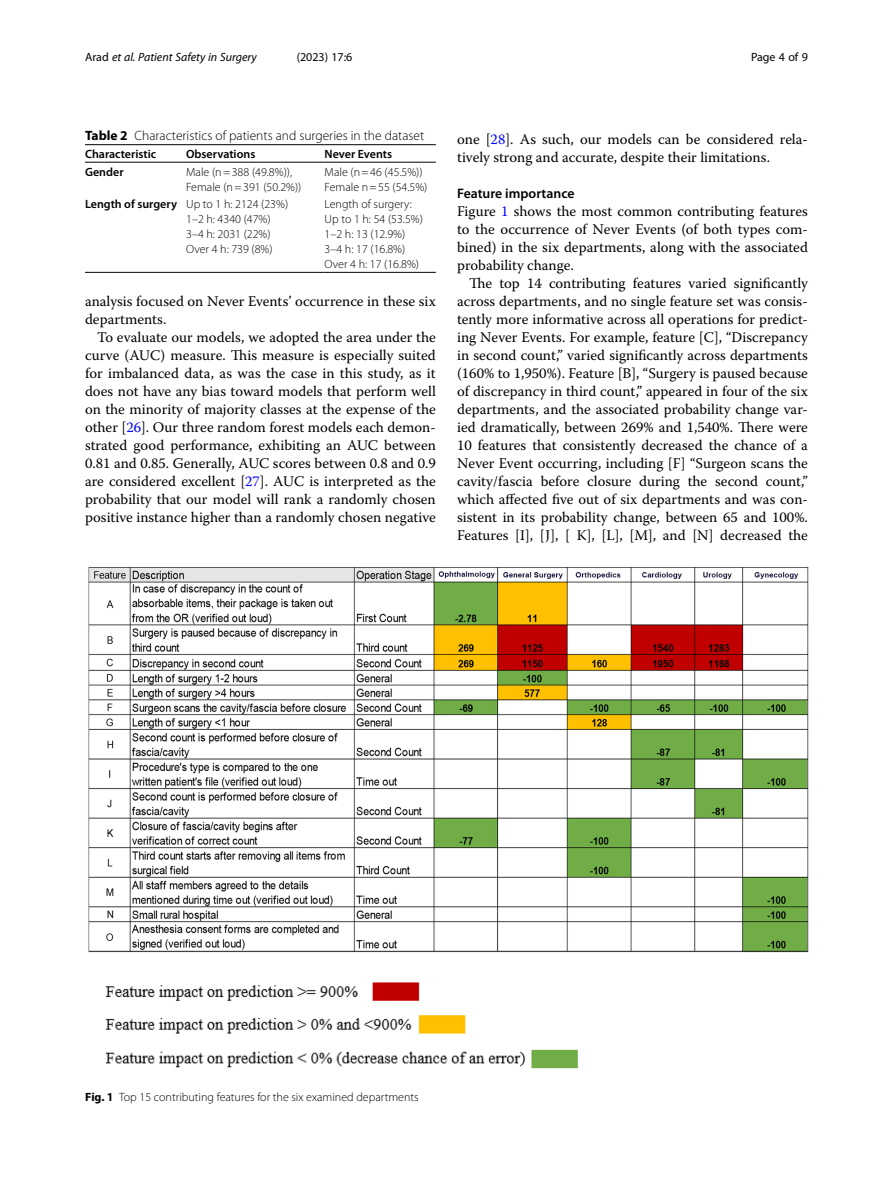
<style>
.page{position:relative;width:893px;height:1191px;background:#fff}
.page>*{position:absolute;margin:0;border:0;box-sizing:border-box;transform-origin:0 0}
.Body_Text_Indent{font:14.7px/18px "Warnock Pro";color:#000;text-align:justify}
.Body_Text{font:14.7px/18px "Warnock Pro";color:#000}
.Head_2{font:600 13.8px "Myriad Pro";color:#000}
.Table_Caption{font:300 13.5px "Myriad Pro";color:#000}
.Table_Body{font:300 12px/15px "Myriad Pro";color:#000}
.Figure_Caption{font:300 12px "Myriad Pro";color:#000}
.Table_Head{font:600 12px "Myriad Pro";color:#000}
.t1{font:italic 12px "Myriad Pro";color:#000}
.Table_Body-2{font:600 12px "Myriad Pro";color:#000}
.t2{font:12px "Myriad Pro";color:#000}
.s1{font-style:normal}
.s2{font-weight:700}
.s3{color:#00f}
</style>
<div class="page">
<hr style="left:85px;top:162px;width:101px;height:1px;background:#000">
<hr style="left:186px;top:144px;width:139px;height:1px;background:#000">
<hr style="left:186px;top:162px;width:139px;height:1px;background:#000">
<hr style="left:325px;top:144px;width:111px;height:1px;background:#000">
<hr style="left:325px;top:162px;width:111px;height:1px;background:#000">
<hr style="left:85px;top:272px;width:101px;height:1px;background:#000">
<hr style="left:186px;top:272px;width:139px;height:1px;background:#000">
<hr style="left:325px;top:272px;width:111px;height:1px;background:#000">
<hr style="left:85px;top:144px;width:101px;height:1px;background:#000">
<img style="left:88px;top:567px;width:720px;height:502px">
<p class="t1" style="left:85px;top:50px;width:173px"><span class="s1">Arad</span> et al. Patient Safety in Surgery</p>
<p class="t2" style="left:297px;top:50px;width:57px">(2023) 17:6</p>
<p class="t2" style="left:751px;top:50px;width:58px">Page 4 of 9</p>
<p class="Table_Caption" style="left:85px;top:128px;width:341px"><span class="s2">Table 2</span> Characteristics of patients and surgeries in the dataset</p>
<p class="Table_Head" style="left:85px;top:146px;width:73px">Characteristic</p>
<p class="Table_Head" style="left:186px;top:146px;width:71px">Observations</p>
<p class="Table_Head" style="left:325px;top:146px;width:69px">Never Events</p>
<p class="Table_Body-2" style="left:85px;top:164px;width:40px">Gender</p>
<p class="Table_Body" style="left:186px;top:164px;width:117px">Male (n=388 (49.8%)),<br>Female (n=391 (50.2%))</p>
<p class="Table_Body" style="left:325px;top:164px;width:100px">Male (n=46 (45.5%))</p>
<p class="Table_Body" style="left:325px;top:179px;width:104px">Female n=55 (54.5%)</p>
<p class="Table_Body-2" style="left:85px;top:196px;width:93px">Length of surgery</p>
<p class="Table_Body" style="left:186px;top:197px;width:104px">Up to 1 h: 2124 (23%)</p>
<p class="Table_Body" style="left:186px;top:212px;width:86px">1–2 h: 4340 (47%)</p>
<p class="Table_Body" style="left:186px;top:227px;width:86px">3–4 h: 2031 (22%)</p>
<p class="Table_Body" style="left:186px;top:242px;width:88px">Over 4 h: 739 (8%)</p>
<p class="Table_Body" style="left:325px;top:197px;width:89px">Length of surgery:</p>
<p class="Table_Body" style="left:325px;top:212px;width:100px">Up to 1 h: 54 (53.5%)</p>
<p class="Table_Body" style="left:325px;top:227px;width:82px">1–2 h: 13 (12.9%)</p>
<p class="Table_Body" style="left:325px;top:242px;width:82px">3–4 h: 17 (16.8%)</p>
<p class="Table_Body" style="left:325px;top:257px;width:96px">Over 4 h: 17 (16.8%)</p>
<p class="Body_Text" style="left:85px;top:292px;width:352px">analysis focused on Never Events’ occurrence in these six departments.</p>
<p class="Body_Text_Indent" style="left:85px;top:328px;width:352px;text-indent:12px">To evaluate our models, we adopted the area under the curve (AUC) measure. This measure is especially suited for imbalanced data, as was the case in this study, as it does not have any bias toward models that perform well on the minority of majority classes at the expense of the other [<span class="s3">26</span>]. Our three random forest models each demon&shy;strated good performance, exhibiting an AUC between 0.81 and 0.85. Generally, AUC scores between 0.8 and 0.9 are considered excellent [<span class="s3">27</span>]. AUC is interpreted as the probability that our model will rank a randomly chosen positive instance higher than a randomly chosen negative</p>
<p class="Body_Text_Indent" style="left:457px;top:130px;width:352px">one [<span class="s3">28</span>]. As such, our models can be considered rela&shy;tively strong and accurate, despite their limitations.</p>
<p class="Head_2" style="left:457px;top:185px;width:119px">Feature importance</p>
<p class="Body_Text" style="left:457px;top:202px;width:352px;text-align:justify">Figure <span class="s3">1</span> shows the most common contributing features to the occurrence of Never Events (of both types com&shy;bined) in the six departments, along with the associated probability change.</p>
<p class="Body_Text_Indent" style="left:457px;top:274px;width:352px;text-indent:12px">The top 14 contributing features varied significantly across departments, and no single feature set was consis&shy;tently more informative across all operations for predict&shy;ing Never Events. For example, feature [C], “Discrepancy in second count,” varied significantly across departments (160% to 1,950%). Feature [B], “Surgery is paused because of discrepancy in third count,” appeared in four of the six departments, and the associated probability change var&shy;ied dramatically, between 269% and 1,540%. There were 10 features that consistently decreased the chance of a Never Event occurring, including [F] “Surgeon scans the cavity/fascia before closure during the second count,” which affected five out of six departments and was con&shy;sistent in its probability change, between 65 and 100%.<br>Features [I], [J], [ K], [L], [M], and [N] decreased the</p>
<p class="Figure_Caption" style="left:85px;top:1090px;width:335px"><span class="s2">Fig. 1</span> Top 15 contributing features for the six examined departments</p>
</div>
